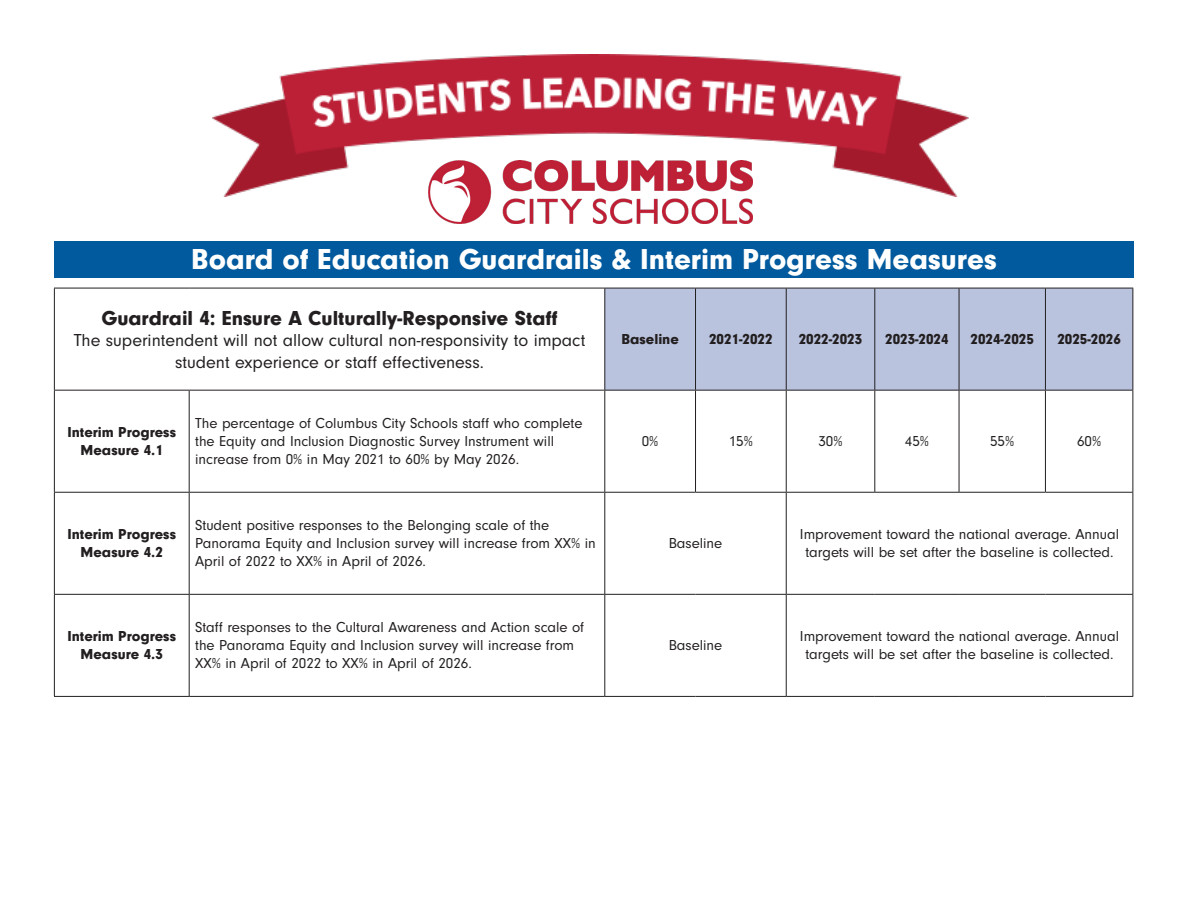
<style>
.page{position:relative;width:1188px;height:918px;background:#fff}
.page>*{position:absolute;margin:0;border:0;box-sizing:border-box;transform-origin:0 0}
.t1{font:900 30px "Neuzeit Gro";color:#fff}
.t2{font:900 21px "Neuzeit Gro";color:#231f20}
.t3{font:18px/21.6px "Neuzeit Gro";color:#231f20;text-align:center}
.t4{font:15px/18px "Neuzeit Gro";color:#231f20}
.t5{font:900 15px/18px "Neuzeit Gro";color:#231f20;text-align:center}
</style>
<div class="page">
<img style="left:213px;top:54px;width:756px;height:143px">
<img style="left:429px;top:160px;width:324px;height:63px">
<div style="left:54px;top:241px;width:1080px;height:37px;background:#015a9d"></div>
<div style="left:605px;top:289px;width:527px;height:101px;background:#bac3de"></div>
<hr style="left:54px;top:288px;width:135px;height:1px;background:#231f20">
<hr style="left:54px;top:288px;width:1px;height:102px;background:#231f20">
<hr style="left:189px;top:288px;width:416px;height:1px;background:#231f20">
<hr style="left:605px;top:288px;width:91px;height:1px;background:#231f20">
<hr style="left:604px;top:288px;width:1px;height:102px;background:#231f20">
<hr style="left:696px;top:288px;width:90px;height:1px;background:#231f20">
<hr style="left:695px;top:288px;width:1px;height:102px;background:#231f20">
<hr style="left:786px;top:288px;width:89px;height:1px;background:#231f20">
<hr style="left:786px;top:288px;width:1px;height:102px;background:#231f20">
<hr style="left:875px;top:288px;width:84px;height:1px;background:#231f20">
<hr style="left:874px;top:288px;width:1px;height:102px;background:#231f20">
<hr style="left:959px;top:288px;width:86px;height:1px;background:#231f20">
<hr style="left:959px;top:288px;width:1px;height:102px;background:#231f20">
<hr style="left:1045px;top:288px;width:88px;height:1px;background:#231f20">
<hr style="left:1045px;top:288px;width:1px;height:102px;background:#231f20">
<hr style="left:1132px;top:288px;width:1px;height:102px;background:#231f20">
<hr style="left:54px;top:390px;width:135px;height:1px;background:#231f20">
<hr style="left:54px;top:391px;width:1px;height:101px;background:#231f20">
<hr style="left:189px;top:390px;width:416px;height:1px;background:#231f20">
<hr style="left:189px;top:391px;width:1px;height:101px;background:#231f20">
<hr style="left:605px;top:390px;width:91px;height:1px;background:#231f20">
<hr style="left:604px;top:391px;width:1px;height:101px;background:#231f20">
<hr style="left:696px;top:390px;width:90px;height:1px;background:#231f20">
<hr style="left:695px;top:391px;width:1px;height:101px;background:#231f20">
<hr style="left:786px;top:390px;width:89px;height:1px;background:#231f20">
<hr style="left:786px;top:391px;width:1px;height:101px;background:#231f20">
<hr style="left:875px;top:390px;width:84px;height:1px;background:#231f20">
<hr style="left:874px;top:391px;width:1px;height:101px;background:#231f20">
<hr style="left:959px;top:390px;width:86px;height:1px;background:#231f20">
<hr style="left:959px;top:391px;width:1px;height:101px;background:#231f20">
<hr style="left:1045px;top:390px;width:88px;height:1px;background:#231f20">
<hr style="left:1045px;top:391px;width:1px;height:101px;background:#231f20">
<hr style="left:1132px;top:391px;width:1px;height:101px;background:#231f20">
<hr style="left:54px;top:492px;width:135px;height:1px;background:#231f20">
<hr style="left:54px;top:493px;width:1px;height:101px;background:#231f20">
<hr style="left:189px;top:492px;width:416px;height:1px;background:#231f20">
<hr style="left:189px;top:493px;width:1px;height:101px;background:#231f20">
<hr style="left:605px;top:492px;width:91px;height:1px;background:#231f20">
<hr style="left:604px;top:493px;width:1px;height:101px;background:#231f20">
<hr style="left:696px;top:492px;width:90px;height:1px;background:#231f20">
<hr style="left:786px;top:492px;width:89px;height:1px;background:#231f20">
<hr style="left:786px;top:493px;width:1px;height:101px;background:#231f20">
<hr style="left:875px;top:492px;width:84px;height:1px;background:#231f20">
<hr style="left:959px;top:492px;width:86px;height:1px;background:#231f20">
<hr style="left:1045px;top:492px;width:88px;height:1px;background:#231f20">
<hr style="left:1132px;top:493px;width:1px;height:101px;background:#231f20">
<hr style="left:54px;top:594px;width:135px;height:1px;background:#231f20">
<hr style="left:54px;top:595px;width:1px;height:101px;background:#231f20">
<hr style="left:189px;top:594px;width:416px;height:1px;background:#231f20">
<hr style="left:189px;top:595px;width:1px;height:101px;background:#231f20">
<hr style="left:605px;top:594px;width:91px;height:1px;background:#231f20">
<hr style="left:604px;top:595px;width:1px;height:101px;background:#231f20">
<hr style="left:696px;top:594px;width:90px;height:1px;background:#231f20">
<hr style="left:786px;top:594px;width:89px;height:1px;background:#231f20">
<hr style="left:786px;top:595px;width:1px;height:101px;background:#231f20">
<hr style="left:875px;top:594px;width:84px;height:1px;background:#231f20">
<hr style="left:959px;top:594px;width:86px;height:1px;background:#231f20">
<hr style="left:1045px;top:594px;width:88px;height:1px;background:#231f20">
<hr style="left:1132px;top:595px;width:1px;height:101px;background:#231f20">
<hr style="left:54px;top:696px;width:135px;height:1px;background:#231f20">
<hr style="left:189px;top:696px;width:416px;height:1px;background:#231f20">
<hr style="left:605px;top:696px;width:91px;height:1px;background:#231f20">
<hr style="left:696px;top:696px;width:90px;height:1px;background:#231f20">
<hr style="left:786px;top:696px;width:89px;height:1px;background:#231f20">
<hr style="left:875px;top:696px;width:84px;height:1px;background:#231f20">
<hr style="left:959px;top:696px;width:86px;height:1px;background:#231f20">
<hr style="left:1045px;top:696px;width:88px;height:1px;background:#231f20">
<p class="t1" style="left:191px;top:242px;width:807px">Board of Education Guardrails &amp; Interim Progress Measures</p>
<p class="t2" style="left:101px;top:306px;width:458px">Guardrail 4: Ensure A Culturally-Responsive Staff</p>
<p class="t3" style="left:74px;top:330px;width:513px">The superintendent will not allow cultural non-responsivity to impact student experience or staff effectiveness.</p>
<p class="t5" style="left:621px;top:330px;width:59px">Baseline</p>
<p class="t5" style="left:709px;top:330px;width:65px">2021-2022</p>
<p class="t5" style="left:799px;top:330px;width:65px">2022-2023</p>
<p class="t5" style="left:885px;top:330px;width:65px">2023-2024</p>
<p class="t5" style="left:971px;top:330px;width:65px">2024-2025</p>
<p class="t5" style="left:1057px;top:330px;width:65px">2025-2026</p>
<p class="t5" style="left:67px;top:423px;width:110px">Interim Progress<br>Measure 4.1</p>
<p class="t4" style="left:195px;top:415px;width:389px">The percentage of Columbus City Schools staff who complete the Equity and Inclusion Diagnostic Survey Instrument will increase from 0% in May 2021 to 60% by May 2026.</p>
<p class="t5" style="left:67px;top:525px;width:110px">Interim Progress<br>Measure 4.2</p>
<p class="t4" style="left:195px;top:517px;width:402px">Student positive responses to the Belonging scale of the<br>Panorama Equity and Inclusion survey will increase from XX% in<br>April of 2022 to XX% in April of 2026.</p>
<p class="t5" style="left:67px;top:628px;width:110px">Interim Progress<br>Measure 4.3</p>
<p class="t4" style="left:195px;top:619px;width:390px">Staff responses to the Cultural Awareness and Action scale of the Panorama Equity and Inclusion survey will increase from<br>XX% in April of 2022 to XX% in April of 2026.</p>
<p class="t4" style="left:642px;top:433px;width:18px">0%</p>
<p class="t4" style="left:729px;top:433px;width:26px">15%</p>
<p class="t4" style="left:818px;top:433px;width:26px">30%</p>
<p class="t4" style="left:905px;top:433px;width:26px">45%</p>
<p class="t4" style="left:990px;top:433px;width:26px">55%</p>
<p class="t4" style="left:1077px;top:433px;width:26px">60%</p>
<p class="t4" style="left:669px;top:535px;width:55px">Baseline</p>
<p class="t4" style="left:800px;top:526px;width:321px;text-align:center">Improvement toward the national average. Annual targets will be set after the baseline is collected.</p>
<p class="t4" style="left:669px;top:637px;width:55px">Baseline</p>
<p class="t4" style="left:800px;top:628px;width:321px;text-align:center">Improvement toward the national average. Annual targets will be set after the baseline is collected.</p>
</div>
